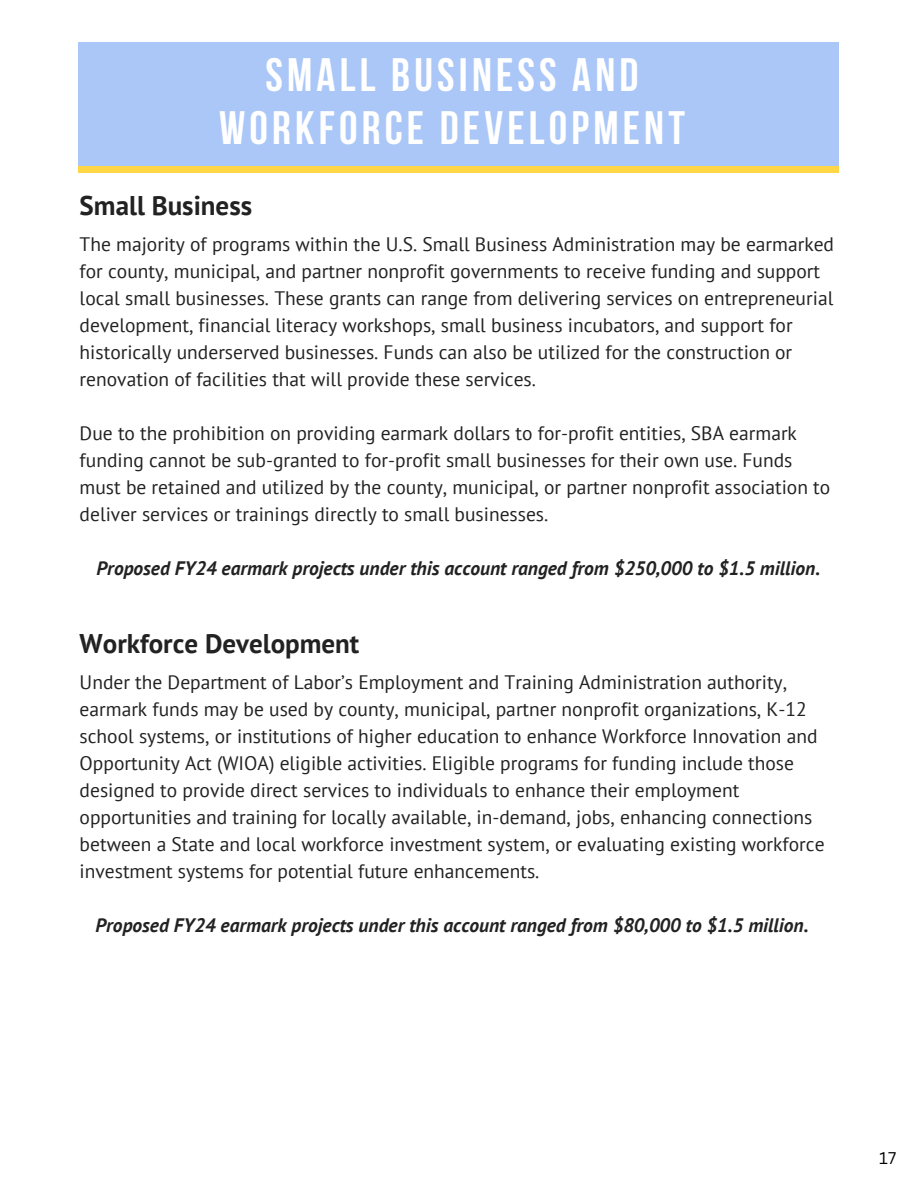
<style>
.page{position:relative;width:918px;height:1188px;background:#fff}
.page>*{position:absolute;margin:0;border:0;box-sizing:border-box;transform-origin:0 0}
.t1{font:700 46.65px/52.8px "Bebas Neue";letter-spacing:.09em;color:#fff;text-align:center}
.t2{font:700 27px "PT Sans";color:#222}
.t3{font:19.5px/27px "PT Sans";color:#222}
.t4{font:italic 700 19.5px "PT Sans";color:#222}
.t5{font:16.5px "Canva Sans";color:#000}
</style>
<div class="page">
<div style="left:70px;top:42px;width:770px;height:131px;background:#abc7f8"></div>
<div style="left:70px;top:166px;width:770px;height:7px;background:#ffd645"></div>
<h1 class="t1" style="left:219px;top:53px;width:467px">SMALL BUSINESS AND<br>WORKFORCE DEVELOPMENT</h1>
<h2 class="t2" style="left:80px;top:188px;width:174px">Small Business</h2>
<p class="t3" style="left:80px;top:231px;width:756px">The majority of programs within the U.S. Small Business Administration may be earmarked for county, municipal, and partner nonprofit governments to receive funding and support local small businesses. These grants can range from delivering services on entrepreneurial development, financial literacy workshops, small business incubators, and support for historically underserved businesses. Funds can also be utilized for the construction or renovation of facilities that will provide these services.</p>
<p class="t3" style="left:80px;top:420px;width:752px">Due to the prohibition on providing earmark dollars to for-profit entities, SBA earmark funding cannot be sub-granted to for-profit small businesses for their own use. Funds must be retained and utilized by the county, municipal, or partner nonprofit association to deliver services or trainings directly to small businesses.</p>
<p class="t4" style="left:97px;top:555px;width:725px">Proposed FY24 earmark projects under this account ranged from $250,000 to $1.5 million.</p>
<h2 class="t2" style="left:80px;top:625px;width:281px">Workforce Development</h2>
<p class="t3" style="left:80px;top:668px;width:746px">Under the Department of Labor’s Employment and Training Administration authority, earmark funds may be used by county, municipal, partner nonprofit organizations, K-12 school systems, or institutions of higher education to enhance Workforce Innovation and Opportunity Act (WIOA) eligible activities. Eligible programs for funding include those designed to provide direct services to individuals to enhance their employment opportunities and training for locally available, in-demand, jobs, enhancing connections between a State and local workforce investment system, or evaluating existing workforce investment systems for potential future enhancements.</p>
<p class="t4" style="left:96px;top:912px;width:715px">Proposed FY24 earmark projects under this account ranged from $80,000 to $1.5 million.</p>
<p class="t5" style="left:879px;top:1146px;width:18px">17</p>
</div>
